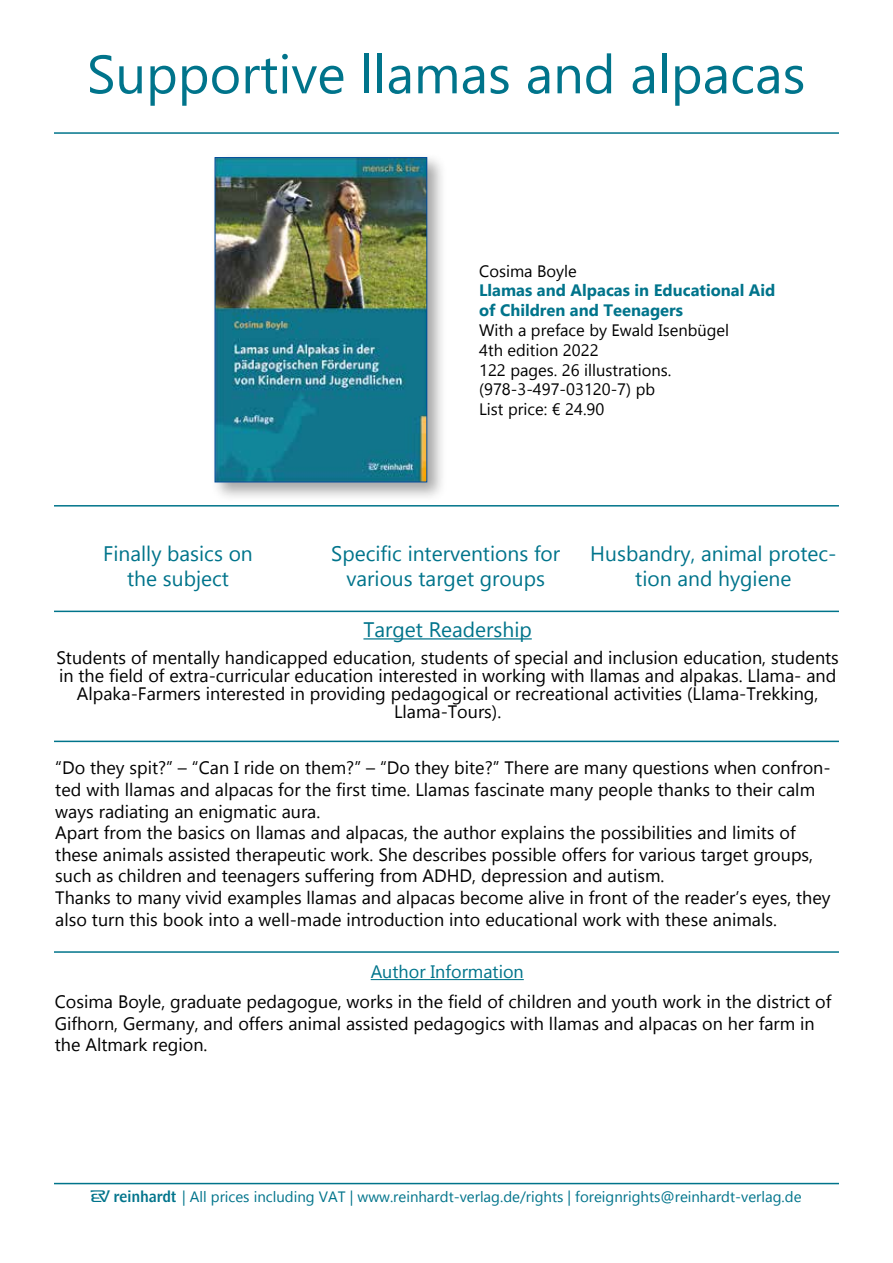
<style>
.page{position:relative;width:893px;height:1263px;background:#fff}
.page>*{position:absolute;margin:0;border:0;box-sizing:border-box;transform-origin:0 0}
.t1{font:54px "Gadugi";color:#00748b}
.t2{font:21px/25.2px "Gadugi";color:#00748b;text-align:center}
.t3{font:18px/21.6px "Gadugi";color:#000}
.t4{font:18px "Gadugi";color:#00748b}
.t5{font:16.5px/19.8px "Gadugi";color:#000}
.t6{font:700 16.5px/19.8px "Gadugi";color:#00748b}
.t7{font:15px "Gadugi";color:#00748b}
.s1{font-family:"Reinhardt";font-size:24px}
</style>
<div class="page">
<hr style="left:54px;top:1183px;width:785px;height:1px;background:#00748b">
<hr style="left:54px;top:505px;width:785px;height:1px;background:#00748b">
<hr style="left:54px;top:741px;width:785px;height:1px;background:#00748b">
<hr style="left:54px;top:951px;width:785px;height:2px;background:#00748b">
<hr style="left:371px;top:979px;width:153px;height:1px;background:#00748b">
<hr style="left:54px;top:611px;width:785px;height:1px;background:#00748b">
<hr style="left:363px;top:638px;width:169px;height:1px;background:#00748b">
<div style="left:210px;top:153px;width:237px;height:349px;background:#000;opacity:.35"></div>
<img style="left:217px;top:159px;width:208px;height:321px">
<div style="left:215px;top:157px;width:212px;height:325px;border:1px solid #004b9b"></div>
<hr style="left:54px;top:132px;width:785px;height:2px;background:#00748b">
<h1 class="t1" style="left:87px;top:42px;width:720px">Supportive llamas and alpacas</h1>
<p class="t5" style="left:479px;top:261px;width:99px">Cosima Boyle</p>
<p class="t6" style="left:479px;top:281px;width:298px">Llamas and Alpacas in Educational Aid of Children and Teenagers</p>
<p class="t5" style="left:479px;top:320px;width:252px">With a preface by Ewald Isenbügel<br>4th edition 2022<br>122 pages. 26 illustrations. (978-3-497-03120-7) pb<br>List price: € 24.90</p>
<p class="t2" style="left:103px;top:540px;width:151px">Finally basics on the subject</p>
<p class="t2" style="left:331px;top:540px;width:230px">Specific interventions for various target groups</p>
<p class="t2" style="left:590px;top:540px;width:248px">Husbandry, animal protec&shy;tion and hygiene</p>
<p class="t2" style="left:363px;top:617px;width:170px">Target Readership</p>
<p class="t3" style="left:56px;top:648px;width:784px;line-height:18px;text-align:center">Students of mentally handicapped education, students of special and inclusion education, students in the field of extra-curricular education interested in working with llamas and alpakas. Llama- and Alpaka-Farmers interested in providing pedagogical or recreational activities (Llama-Trekking, Llama-Tours).</p>
<p class="t3" style="left:55px;top:757px;width:777px">“Do they spit?” – “Can I ride on them?” – “Do they bite?” There are many questions when confron&shy;ted with llamas and alpacas for the first time. Llamas fascinate many people thanks to their calm ways radiating an enigmatic aura.<br>Apart from the basics on llamas and alpacas, the author explains the possibilities and limits of these animals assisted therapeutic work. She describes possible offers for various target groups, such as children and teenagers suffering from ADHD, depression and autism.<br>Thanks to many vivid examples llamas and alpacas become alive in front of the reader’s eyes, they also turn this book into a well-made introduction into educational work with these animals.</p>
<p class="t4" style="left:371px;top:961px;width:155px">Author Information</p>
<p class="t3" style="left:55px;top:991px;width:778px">Cosima Boyle, graduate pedagogue, works in the field of children and youth work in the district of<br>Gifhorn, Germany, and offers animal assisted pedagogics with llamas and alpacas on her farm in the Altmark region.</p>
<p class="t7" style="left:92px;top:1188px;width:711px"><span class="s1">bc</span> | All prices including VAT | www.reinhardt-verlag.de/rights | foreignrights@reinhardt-verlag.de</p>
</div>
